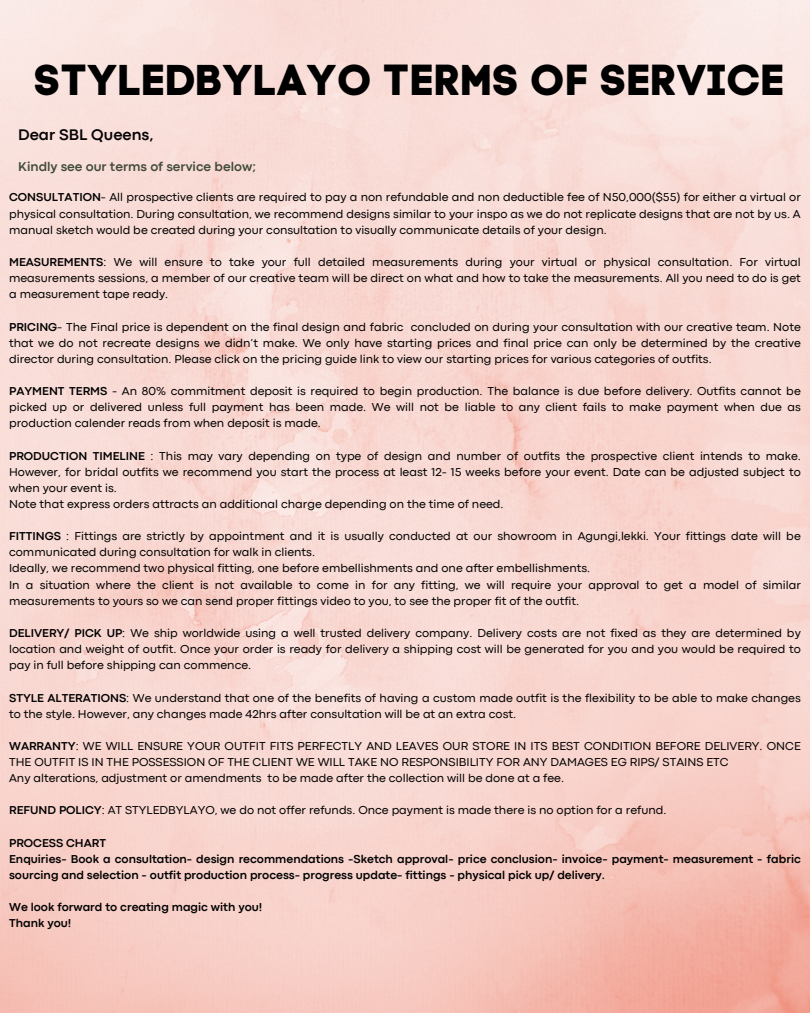
<style>
.page{position:relative;width:810px;height:1013px;background:#fff}
.page>*{position:absolute;margin:0;border:0;box-sizing:border-box;transform-origin:0 0}
.t1{font:43px "Code Pro Bold LC";color:#000}
.t2{font:700 16px "Codec Pro";color:#050304}
.t3{font:700 13.3px "Codec Pro";color:#414b3b}
.t4{font:12px/16.1px "Codec Pro";color:#000;text-align:justify}
.t5{font:700 12px/16.1px "Codec Pro";color:#000}
.s1{font-weight:700}
</style>
<div class="page">
<p class="t1" style="left:33px;top:55px;width:752px">STYLEDBYLAYO TERMS OF SERVICE</p>
<h1 class="t2" style="left:18px;top:129px;width:137px">Dear SBL Queens,</h1>
<h2 class="t3" style="left:18px;top:161px;width:239px">Kindly see our terms of service below;</h2>
<p class="t4" style="left:9px;top:190px;width:793px"><span class="s1">CONSULTATION</span>- All prospective clients are required to pay a non refundable and non deductible fee of N50,000($55) for either a virtual or physical consultation. During consultation, we recommend designs similar to your inspo as we do not replicate designs that are not by us. A manual sketch would be created during your consultation to visually communicate details of your design.</p>
<p class="t4" style="left:9px;top:255px;width:793px"><span class="s1">MEASUREMENTS</span>: We will ensure to take your full detailed measurements during your virtual or physical consultation. For virtual measurements sessions, a member of our creative team will be direct on what and how to take the measurements. All you need to do is get a measurement tape ready.</p>
<p class="t4" style="left:9px;top:319px;width:793px"><span class="s1">PRICING</span>- The Final price is dependent on the final design and fabric concluded on during your consultation with our creative team. Note that we do not recreate designs we didn’t make. We only have starting prices and final price can only be determined by the creative director during consultation. Please click on the pricing guide link to view our starting prices for various categories of outfits.</p>
<p class="t4" style="left:9px;top:384px;width:793px"><span class="s1">PAYMENT TERMS</span> - An 80% commitment deposit is required to begin production. The balance is due before delivery. Outfits cannot be picked up or delivered unless full payment has been made. We will not be liable to any client fails to make payment when due as production calender reads from when deposit is made.</p>
<p class="t4" style="left:9px;top:448px;width:793px;text-align:left"><span class="s1">PRODUCTION TIMELINE</span> : This may vary depending on type of design and number of outfits the prospective client intends to make.<br>However, for bridal outfits we recommend you start the process at least 12- 15 weeks before your event. Date can be adjusted subject to when your event is.<br>Note that express orders attracts an additional charge depending on the time of need.</p>
<p class="t4" style="left:9px;top:529px;width:793px;text-align:left"><span class="s1">FITTINGS</span> : Fittings are strictly by appointment and it is usually conducted at our showroom in Agungi,lekki. Your fittings date will be communicated during consultation for walk in clients.<br>Ideally, we recommend two physical fitting, one before embellishments and one after embellishments.<br>In a situation where the client is not available to come in for any fitting, we will require your approval to get a model of similar measurements to yours so we can send proper fittings video to you, to see the proper fit of the outfit.</p>
<p class="t4" style="left:9px;top:626px;width:793px"><span class="s1">DELIVERY/ PICK UP</span>: We ship worldwide using a well trusted delivery company. Delivery costs are not fixed as they are determined by location and weight of outfit. Once your order is ready for delivery a shipping cost will be generated for you and you would be required to pay in full before shipping can commence.</p>
<p class="t4" style="left:9px;top:690px;width:793px"><span class="s1">STYLE ALTERATIONS</span>: We understand that one of the benefits of having a custom made outfit is the flexibility to be able to make changes to the style. However, any changes made 42hrs after consultation will be at an extra cost.</p>
<p class="t4" style="left:9px;top:738px;width:793px;text-align:left"><span class="s1">WARRANTY</span>: WE WILL ENSURE YOUR OUTFIT FITS PERFECTLY AND LEAVES OUR STORE IN ITS BEST CONDITION BEFORE DELIVERY. ONCE<br>THE OUTFIT IS IN THE POSSESSION OF THE CLIENT WE WILL TAKE NO RESPONSIBILITY FOR ANY DAMAGES EG RIPS/ STAINS ETC<br>Any alterations, adjustment or amendments to be made after the collection will be done at a fee.</p>
<p class="t4" style="left:9px;top:803px;width:659px"><span class="s1">REFUND POLICY</span>: AT STYLEDBYLAYO, we do not offer refunds. Once payment is made there is no option for a refund.</p>
<p class="t5" style="left:9px;top:835px;width:793px">PROCESS CHART<br>Enquiries- Book a consultation- design recommendations -Sketch approval- price conclusion- invoice- payment- measurement - fabric sourcing and selection - outfit production process- progress update- fittings - physical pick up/ delivery.</p>
<p class="t5" style="left:9px;top:900px;width:255px">We look forward to creating magic with you!<br>Thank you!</p>
</div>
